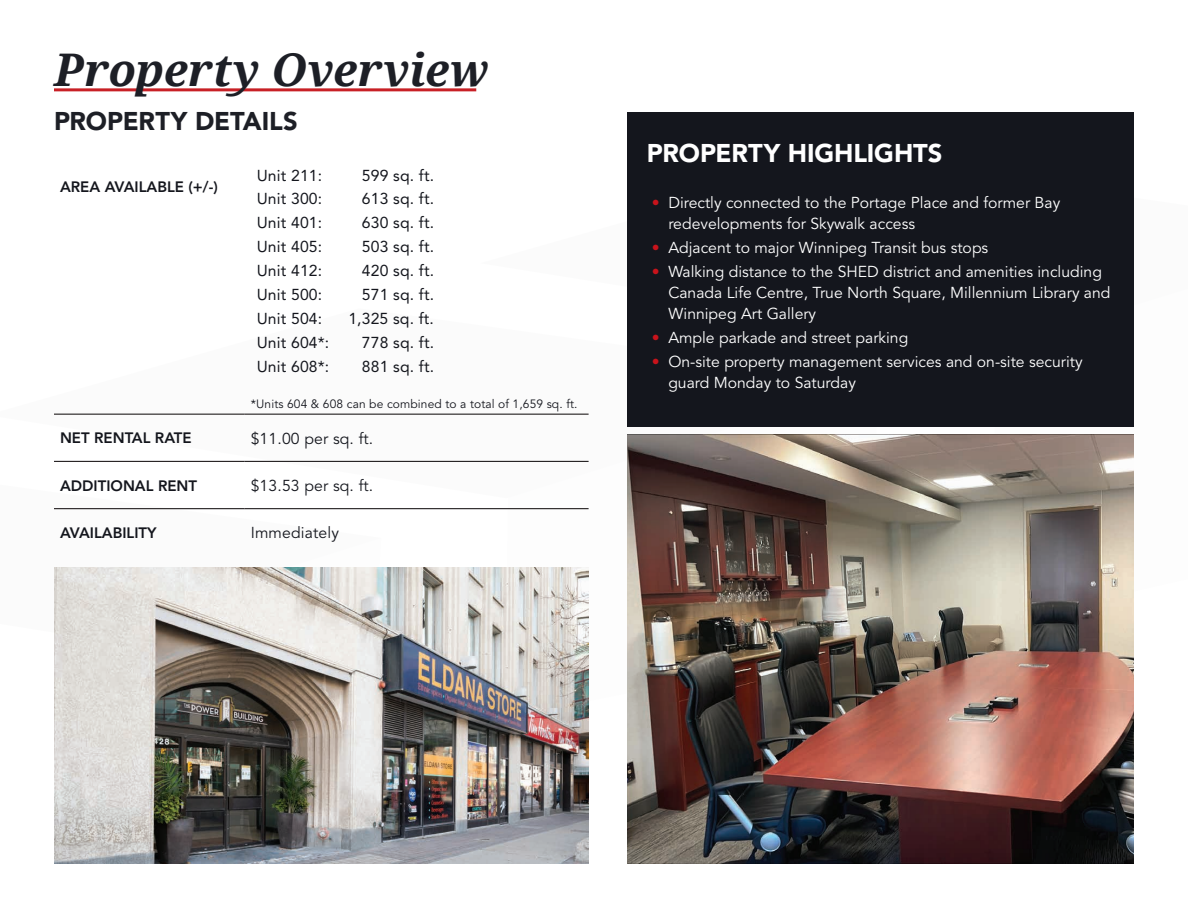
<style>
.page{position:relative;width:1188px;height:918px;background:#fff}
.page>*{position:absolute;margin:0;border:0;box-sizing:border-box;transform-origin:0 0}
.t1{font:italic 700 45px "Droid Serif";color:#1d1f26}
.t2{font:900 25.5px "Avenir LT Std";letter-spacing:-.005em;color:#fff}
.t3{font:900 25.5px "Avenir LT Std";letter-spacing:-.005em;color:#1d1f26}
.t4{font:15.75px/21px "Avenir LT Std";color:#fff}
.t5{font:15.75px "Avenir LT Std";letter-spacing:.01em;color:#14161d}
.t6{font:15.75px "Avenir LT Std";letter-spacing:.01em;color:#14161d}
.t7{font:800 15px "Avenir LT Std";color:#14161d}
.t8{font:12px "Avenir LT Std";letter-spacing:.01em;color:#14161d}
.s1{color:#c8131b}
</style>
<div class="page">
<svg style="left:54px;top:413px;width:535px;height:48px"></svg>
<svg style="left:54px;top:509px;width:327px;height:1px"></svg>
<hr style="left:54px;top:88px;width:422px;height:3px;background:#c82026">
<hr style="left:54px;top:414px;width:191px;height:1px;background:#231f20">
<hr style="left:245px;top:414px;width:344px;height:1px;background:#231f20">
<hr style="left:54px;top:461px;width:191px;height:1px;background:#231f20">
<hr style="left:245px;top:461px;width:344px;height:1px;background:#231f20">
<hr style="left:54px;top:508px;width:191px;height:1px;background:#231f20">
<hr style="left:245px;top:508px;width:344px;height:1px;background:#231f20">
<img style="left:54px;top:567px;width:535px;height:297px">
<div style="left:627px;top:112px;width:507px;height:315px;background:#14161d"></div>
<img style="left:627px;top:434px;width:507px;height:430px">
<h1 class="t1" style="left:54px;top:39px;width:436px">Property Overview</h1>
<h2 class="t3" style="left:54px;top:106px;width:245px">PROPERTY DETAILS</h2>
<p class="t7" style="left:60px;top:178px;width:159px">AREA AVAILABLE (+/-)</p>
<p class="t5" style="left:257px;top:166px;width:67px">Unit 211:</p>
<p class="t5" style="left:362px;top:166px;width:74px">599 sq. ft.</p>
<p class="t5" style="left:257px;top:190px;width:67px">Unit 300:</p>
<p class="t5" style="left:362px;top:190px;width:74px">613 sq. ft.</p>
<p class="t5" style="left:257px;top:214px;width:67px">Unit 401:</p>
<p class="t5" style="left:362px;top:214px;width:74px">630 sq. ft.</p>
<p class="t5" style="left:257px;top:238px;width:67px">Unit 405:</p>
<p class="t5" style="left:362px;top:238px;width:74px">503 sq. ft.</p>
<p class="t5" style="left:257px;top:262px;width:67px">Unit 412:</p>
<p class="t5" style="left:362px;top:262px;width:74px">420 sq. ft.</p>
<p class="t5" style="left:257px;top:285px;width:67px">Unit 500:</p>
<p class="t5" style="left:362px;top:285px;width:74px">571 sq. ft.</p>
<p class="t5" style="left:257px;top:309px;width:67px">Unit 504:</p>
<p class="t5" style="left:348px;top:309px;width:87px">1,325 sq. ft.</p>
<p class="t5" style="left:257px;top:333px;width:74px">Unit 604*:</p>
<p class="t5" style="left:362px;top:333px;width:74px">778 sq. ft.</p>
<p class="t5" style="left:257px;top:357px;width:74px">Unit 608*:</p>
<p class="t5" style="left:362px;top:357px;width:74px">881 sq. ft.</p>
<p class="t8" style="left:251px;top:397px;width:328px">*Units 604 &amp; 608 can be combined to a total of 1,659 sq. ft.</p>
<p class="t7" style="left:60px;top:429px;width:133px">NET RENTAL RATE</p>
<p class="t6" style="left:251px;top:429px;width:124px">$11.00 per sq. ft.</p>
<p class="t7" style="left:60px;top:477px;width:139px">ADDITIONAL RENT</p>
<p class="t6" style="left:251px;top:476px;width:124px">$13.53 per sq. ft.</p>
<p class="t7" style="left:60px;top:524px;width:98px">AVAILABILITY</p>
<p class="t6" style="left:251px;top:524px;width:90px">Immediately</p>
<h2 class="t2" style="left:647px;top:138px;width:297px">PROPERTY HIGHLIGHTS</h2>
<p class="t4" style="left:668px;top:193px;width:393px;text-indent:-17px"><span class="s1">•</span> Directly connected to the Portage Place and former Bay redevelopments for Skywalk access</p>
<p class="t4" style="left:652px;top:238px;width:338px"><span class="s1">•</span> Adjacent to major Winnipeg Transit bus stops</p>
<p class="t4" style="left:668px;top:262px;width:444px;text-indent:-17px"><span class="s1">•</span> Walking distance to the SHED district and amenities including<br>Canada Life Centre, True North Square, Millennium Library and<br>Winnipeg Art Gallery</p>
<p class="t4" style="left:652px;top:328px;width:258px"><span class="s1">•</span> Ample parkade and street parking</p>
<p class="t4" style="left:668px;top:352px;width:416px;text-indent:-17px"><span class="s1">•</span> On-site property management services and on-site security guard Monday to Saturday</p>
</div>
